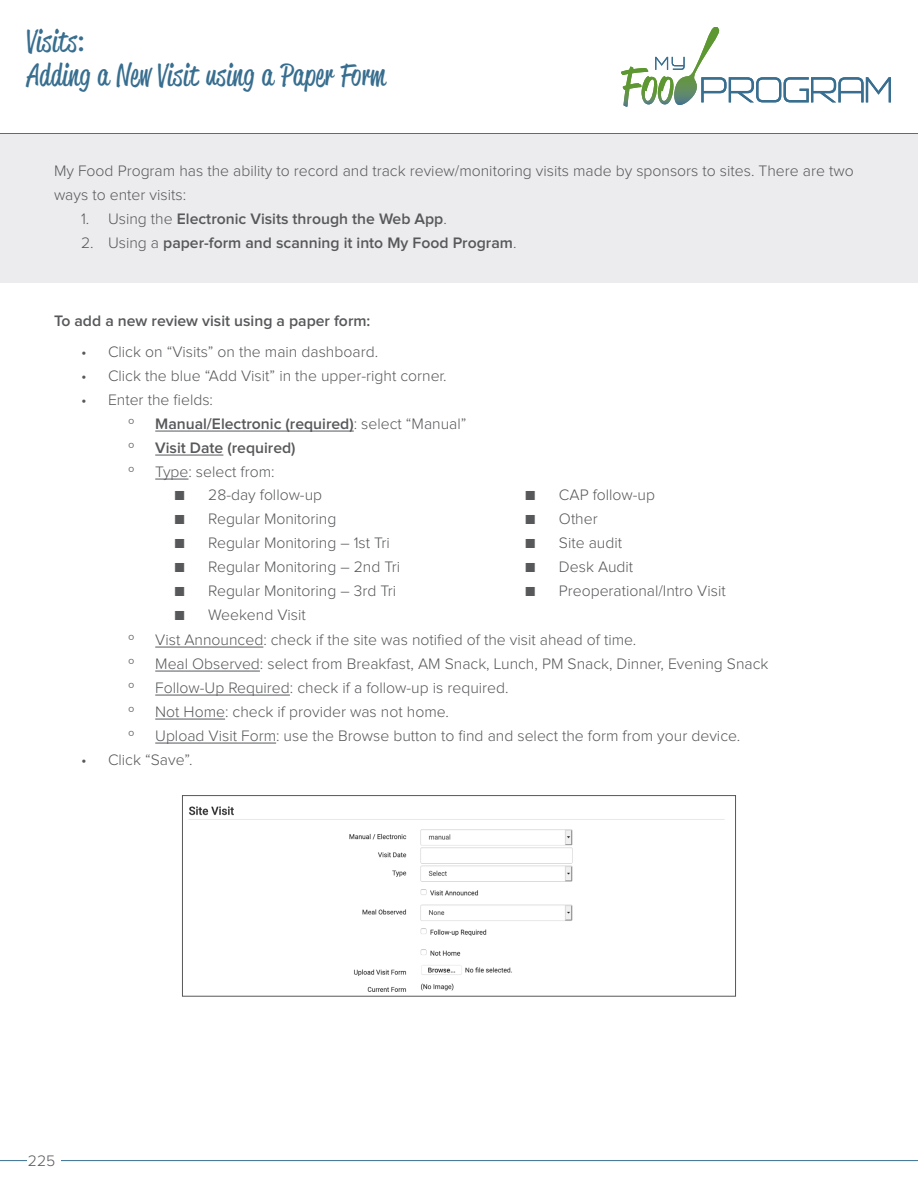
<style>
.page{position:relative;width:918px;height:1188px;background:#fff}
.page>*{position:absolute;margin:0;border:0;box-sizing:border-box;transform-origin:0 0}
.t1{font:30px/34.5px "Reklame Script Regular DEMO";letter-spacing:.025em;color:#386e8f}
.t2{font:300 15.75px/24px "Proxima Nova";color:#57585a}
.t3{font:600 15.75px "Proxima Nova";color:#57585a}
.s1{font-family:"Proxima Nova";font-weight:600}
.s2{font-weight:300}
</style>
<div class="page">
<hr style="left:0;top:1160px;width:918px;height:1px;background:#386e8f">
<div style="left:27px;top:1145px;width:34px;height:34px;background:#fff"></div>
<svg style="left:621px;top:27px;width:270px;height:80px"></svg>
<hr style="left:0;top:133px;width:918px;height:1px;background:#386e8f">
<div style="left:0;top:135px;width:918px;height:148px;background:#ececee"></div>
<hr style="left:155px;top:431px;width:199px;height:1px;background:#57585a">
<hr style="left:155px;top:455px;width:68px;height:1px;background:#57585a">
<hr style="left:155px;top:479px;width:33px;height:1px;background:#57585a">
<hr style="left:155px;top:647px;width:108px;height:1px;background:#57585a">
<hr style="left:155px;top:671px;width:105px;height:1px;background:#57585a">
<hr style="left:155px;top:695px;width:135px;height:1px;background:#57585a">
<hr style="left:155px;top:719px;width:70px;height:1px;background:#57585a">
<hr style="left:155px;top:743px;width:121px;height:1px;background:#57585a">
<img style="left:188px;top:806px;width:537px;height:186px">
<div style="left:182px;top:795px;width:554px;height:201px;border:1px solid #57585a"></div>
<p class="t1" style="left:27px;top:26px;width:360px">Visits<span class="s1">:<br></span>Adding a New Visit using a Paper Form</p>
<p class="t2" style="left:54px;top:160px;width:801px">My Food Program has the ability to record and track review/monitoring visits made by sponsors to sites. There are two ways to enter visits:</p>
<p class="t3" style="left:81px;top:212px;width:367px"><span class="s2">1. Using the</span> Electronic Visits through the Web App<span class="s2">.</span></p>
<p class="t3" style="left:81px;top:236px;width:437px"><span class="s2">2. Using a</span> paper-form and scanning it into My Food Program<span class="s2">.</span></p>
<p class="t3" style="left:54px;top:314px;width:318px">To add a new review visit using a paper form:</p>
<p class="t2" style="left:81px;top:340px;width:299px">• Click on “Visits” on the main dashboard.</p>
<p class="t2" style="left:81px;top:364px;width:367px">• Click the blue “Add Visit” in the upper-right corner.</p>
<p class="t2" style="left:81px;top:388px;width:134px">• Enter the fields:</p>
<p class="t2" style="left:128px;top:412px;width:8px">º</p>
<p class="t3" style="left:155px;top:417px;width:313px">Manual/Electronic (required)<span class="s2">: select “Manual”</span></p>
<p class="t2" style="left:128px;top:436px;width:8px">º</p>
<p class="t3" style="left:155px;top:441px;width:142px">Visit Date (required)</p>
<p class="t2" style="left:128px;top:460px;width:8px">º</p>
<p class="t2" style="left:155px;top:460px;width:121px">Type: select from:</p>
<p class="t2" style="left:174px;top:484px;width:149px">■ 28-day follow-up</p>
<p class="t2" style="left:174px;top:508px;width:163px">■ Regular Monitoring</p>
<p class="t2" style="left:174px;top:532px;width:217px">■ Regular Monitoring – 1st Tri</p>
<p class="t2" style="left:174px;top:556px;width:227px">■ Regular Monitoring – 2nd Tri</p>
<p class="t2" style="left:174px;top:580px;width:223px">■ Regular Monitoring – 3rd Tri</p>
<p class="t2" style="left:174px;top:604px;width:133px">■ Weekend Visit</p>
<p class="t2" style="left:525px;top:484px;width:131px">■ CAP follow-up</p>
<p class="t2" style="left:525px;top:508px;width:74px">■ Other</p>
<p class="t2" style="left:525px;top:532px;width:98px">■ Site audit</p>
<p class="t2" style="left:525px;top:556px;width:109px">■ Desk Audit</p>
<p class="t2" style="left:525px;top:580px;width:202px">■ Preoperational/Intro Visit</p>
<p class="t2" style="left:128px;top:628px;width:8px">º</p>
<p class="t2" style="left:155px;top:628px;width:483px">Vist Announced: check if the site was notified of the visit ahead of time.</p>
<p class="t2" style="left:128px;top:652px;width:8px">º</p>
<p class="t2" style="left:155px;top:652px;width:615px">Meal Observed: select from Breakfast, AM Snack, Lunch, PM Snack, Dinner, Evening Snack</p>
<p class="t2" style="left:128px;top:676px;width:8px">º</p>
<p class="t2" style="left:155px;top:676px;width:355px">Follow-Up Required: check if a follow-up is required.</p>
<p class="t2" style="left:128px;top:700px;width:8px">º</p>
<p class="t2" style="left:155px;top:700px;width:295px">Not Home: check if provider was not home.</p>
<p class="t2" style="left:128px;top:724px;width:8px">º</p>
<p class="t2" style="left:155px;top:724px;width:587px">Upload Visit Form: use the Browse button to find and select the form from your device.</p>
<p class="t2" style="left:81px;top:748px;width:113px">• Click “Save”.</p>
<p class="t2" style="left:28px;top:1149px;width:29px">225</p>
</div>
